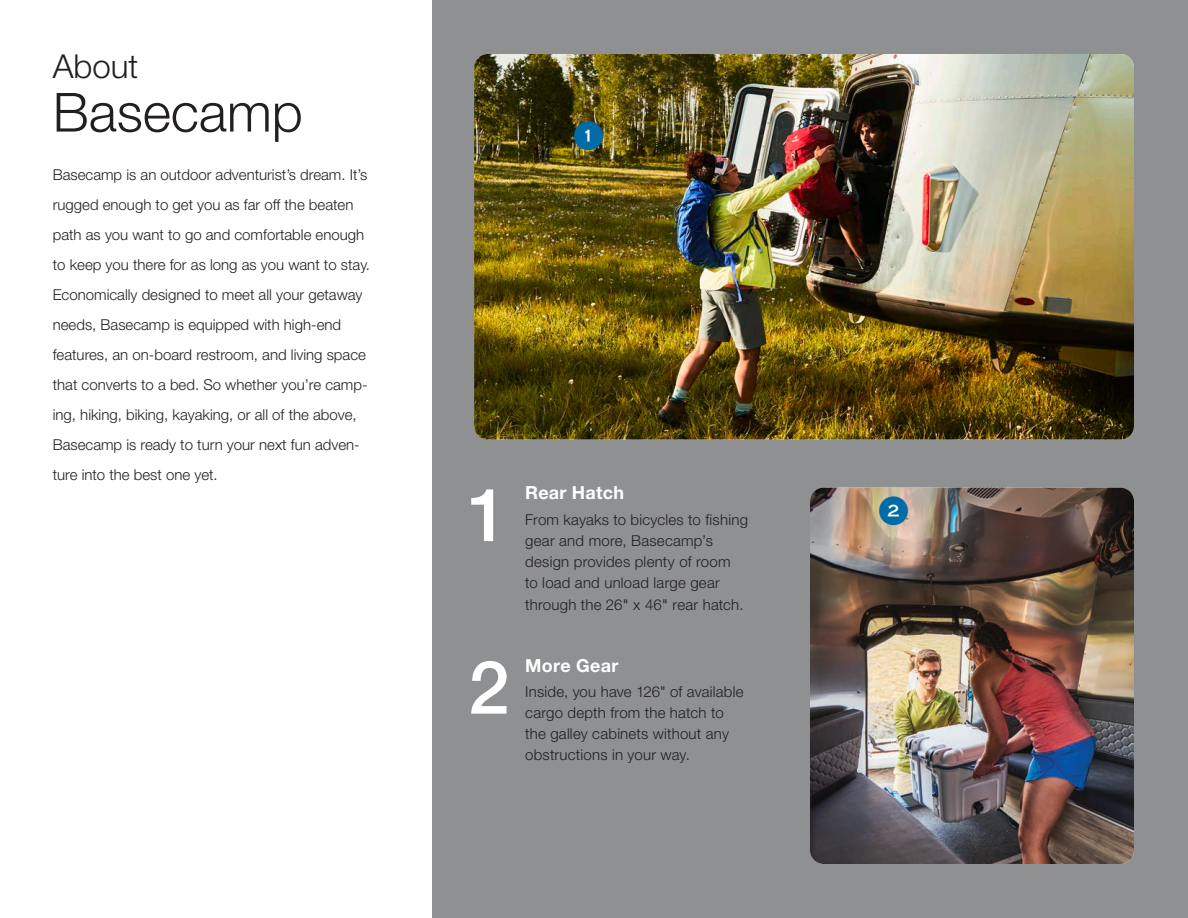
<style>
.page{position:relative;width:1188px;height:918px;background:#fff}
.page>*{position:absolute;margin:0;border:0;box-sizing:border-box;transform-origin:0 0}
.Paragraph_Style_1{font:500 73.8px "Helvetica Neue LT Std";color:#fff}
.t1{font:300 54px "Helvetica Neue LT Std";color:#231f20}
.t2{font:300 33px "Helvetica Neue LT Std";color:#231f20}
.Paragraph_Style_1-2{font:700 18px "Helvetica Neue LT Std";letter-spacing:.015em;color:#fff}
.Paragraph_Style_1-3{font:300 15px/30px "Helvetica Neue LT Std";color:#231f20}
.s1{font-family:"Helvetica Neue";font-weight:400}
</style>
<div class="page">
<div style="left:432px;top:0;width:756px;height:918px;background:#8e9091"></div>
<img style="left:810px;top:488px;width:324px;height:376px">
<img style="left:474px;top:54px;width:660px;height:386px">
<svg style="left:879px;top:497px;width:29px;height:29px"></svg>
<svg style="left:574px;top:122px;width:29px;height:28px"></svg>
<p class="t2" style="left:53px;top:46px;width:87px">About</p>
<p class="t1" style="left:53px;top:79px;width:252px">Basecamp</p>
<p class="Paragraph_Style_1-3" style="left:53px;top:159px;width:319px">Basecamp is an outdoor adventurist’s dream. It’s rugged enough to get you as far off the beaten path as you want to go and comfortable enough to keep you there for as long as you want to stay.<br>Economically designed to meet all your getaway needs, Basecamp is equipped with high-end features, an on-board restroom, and living space that converts to a bed. So whether you’re camp&shy;ing, hiking, biking, kayaking, or all of the above, Basecamp is ready to turn your next fun adven&shy;ture into the best one yet.</p>
<p class="Paragraph_Style_1" style="left:467px;top:471px;width:43px">1</p>
<p class="Paragraph_Style_1-2" style="left:525px;top:482px;width:100px">Rear Hatch</p>
<p class="Paragraph_Style_1-3" style="left:525px;top:508px;width:224px;line-height:21px">From kayaks to bicycles to fishing gear and more, Basecamp’s design provides plenty of room<br>to load and unload large gear</p>
<p class="Paragraph_Style_1-3" style="left:525px;top:589px;width:220px">through the 26<span class="s1">"</span> x 46<span class="s1">"</span> rear hatch.</p>
<p class="Paragraph_Style_1" style="left:468px;top:643px;width:43px">2</p>
<p class="Paragraph_Style_1-2" style="left:525px;top:654px;width:95px">More Gear</p>
<p class="Paragraph_Style_1-3" style="left:525px;top:681px;width:220px;line-height:21px">Inside, you have 126" of available cargo depth from the hatch to the galley cabinets without any obstructions in your way.</p>
</div>
